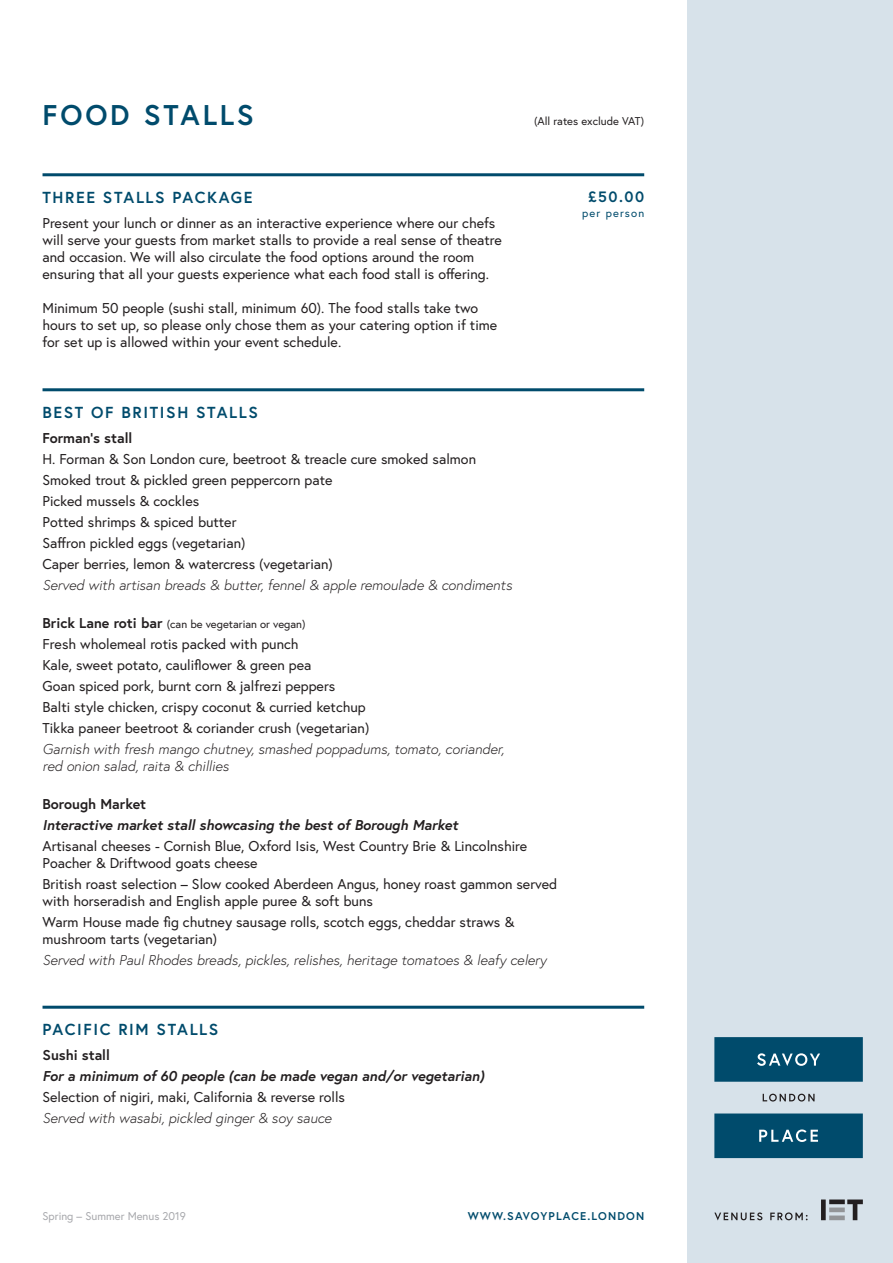
<style>
.page{position:relative;width:893px;height:1263px;background:#fff}
.page>*{position:absolute;margin:0;border:0;box-sizing:border-box;transform-origin:0 0}
.t1{font:700 28.5px "Europa";letter-spacing:.1em;color:#004b6c}
.t2{font:700 15.9px "Europa";letter-spacing:.1em;color:#004b6c}
.t3{font:700 15px "Europa";color:#004b6c}
.t4{font:14.25px/17px "Europa";color:#231f20}
.t5{font:italic 300 14.25px "Europa";color:#231f20}
.t6{font:italic 700 14.25px "Europa";color:#231f20}
.t7{font:700 14.25px "Europa";color:#231f20}
.t8{font:11.25px "Europa";color:#231f20}
.t9{font:11.25px "Europa";color:#a8a9ad}
.t10{font:700 11.25px "Europa";letter-spacing:.1em;color:#004b6c}
.t11{font:11.25px "Europa";letter-spacing:.1em;color:#004b6c}
.s1{font-weight:700;font-size:14.25px}
</style>
<div class="page">
<div style="left:687px;top:0;width:206px;height:1263px;background:#d7e2ea"></div>
<hr style="left:43px;top:173px;width:601px;height:3px;background:#004b6c">
<hr style="left:43px;top:388px;width:601px;height:3px;background:#004b6c">
<svg style="left:821px;top:1199px;width:42px;height:21px"></svg>
<svg style="left:714px;top:1212px;width:48px;height:8px"></svg>
<svg style="left:770px;top:1212px;width:38px;height:8px"></svg>
<svg style="left:714px;top:1037px;width:149px;height:121px"></svg>
<hr style="left:43px;top:1006px;width:601px;height:3px;background:#004b6c">
<p class="t1" style="left:43px;top:95px;width:213px">FOOD STALLS</p>
<p class="t8" style="left:534px;top:114px;width:112px">(All rates exclude VAT)</p>
<p class="t2" style="left:43px;top:186px;width:212px">THREE STALLS PACKAGE</p>
<p class="t3" style="left:588px;top:187px;width:58px">£50.00</p>
<p class="t11" style="left:582px;top:206px;width:63px">per person</p>
<p class="t4" style="left:43px;top:214px;width:461px">Present your lunch or dinner as an interactive experience where our chefs will serve your guests from market stalls to provide a real sense of theatre and occasion. We will also circulate the food options around the room ensuring that all your guests experience what each food stall is offering.</p>
<p class="t4" style="left:43px;top:299px;width:456px">Minimum 50 people (sushi stall, minimum 60). The food stalls take two hours to set up, so please only chose them as your catering option if time for set up is allowed within your event schedule.</p>
<p class="t2" style="left:43px;top:401px;width:217px">BEST OF BRITISH STALLS</p>
<p class="t7" style="left:43px;top:428px;width:91px">Forman’s stall</p>
<p class="t4" style="left:43px;top:450px;width:435px">H. Forman &amp; Son London cure, beetroot &amp; treacle cure smoked salmon</p>
<p class="t4" style="left:43px;top:471px;width:292px">Smoked trout &amp; pickled green peppercorn pate</p>
<p class="t4" style="left:43px;top:492px;width:158px">Picked mussels &amp; cockles</p>
<p class="t4" style="left:43px;top:513px;width:196px">Potted shrimps &amp; spiced butter</p>
<p class="t4" style="left:43px;top:534px;width:205px">Saffron pickled eggs (vegetarian)</p>
<p class="t4" style="left:43px;top:555px;width:292px">Caper berries, lemon &amp; watercress (vegetarian)</p>
<p class="t5" style="left:43px;top:576px;width:471px">Served with artisan breads &amp; butter, fennel &amp; apple remoulade &amp; condiments</p>
<p class="t8" style="left:43px;top:617px;width:265px"><span class="s1">Brick Lane roti bar</span> (can be vegetarian or vegan)</p>
<p class="t4" style="left:43px;top:635px;width:258px">Fresh wholemeal rotis packed with punch</p>
<p class="t4" style="left:43px;top:656px;width:270px">Kale, sweet potato, cauliflower &amp; green pea</p>
<p class="t4" style="left:43px;top:677px;width:294px">Goan spiced pork, burnt corn &amp; jalfrezi peppers</p>
<p class="t4" style="left:43px;top:698px;width:325px">Balti style chicken, crispy coconut &amp; curried ketchup</p>
<p class="t4" style="left:43px;top:719px;width:328px">Tikka paneer beetroot &amp; coriander crush (vegetarian)</p>
<p class="t5" style="left:43px;top:740px;width:463px">Garnish with fresh mango chutney, smashed poppadums, tomato, coriander,</p>
<p class="t5" style="left:43px;top:757px;width:188px">red onion salad, raita &amp; chillies</p>
<p class="t7" style="left:43px;top:794px;width:105px">Borough Market</p>
<p class="t6" style="left:43px;top:815px;width:417px">Interactive market stall showcasing the best of Borough Market</p>
<p class="t4" style="left:43px;top:837px;width:486px">Artisanal cheeses - Cornish Blue, Oxford Isis, West Country Brie &amp; Lincolnshire<br>Poacher &amp; Driftwood goats cheese</p>
<p class="t4" style="left:43px;top:875px;width:516px">British roast selection – Slow cooked Aberdeen Angus, honey roast gammon served with horseradish and English apple puree &amp; soft buns</p>
<p class="t4" style="left:43px;top:913px;width:473px">Warm House made fig chutney sausage rolls, scotch eggs, cheddar straws &amp; mushroom tarts (vegetarian)</p>
<p class="t5" style="left:43px;top:951px;width:506px">Served with Paul Rhodes breads, pickles, relishes, heritage tomatoes &amp; leafy celery</p>
<p class="t2" style="left:43px;top:1019px;width:177px">PACIFIC RIM STALLS</p>
<p class="t7" style="left:43px;top:1046px;width:69px">Sushi stall</p>
<p class="t6" style="left:43px;top:1066px;width:443px">For a minimum of 60 people (can be made vegan and/or vegetarian)</p>
<p class="t4" style="left:43px;top:1089px;width:304px">Selection of nigiri, maki, California &amp; reverse rolls</p>
<p class="t5" style="left:43px;top:1109px;width:291px">Served with wasabi, pickled ginger &amp; soy sauce</p>
<p class="t9" style="left:43px;top:1209px;width:145px">Spring – Summer Menus 2019</p>
<p class="t10" style="left:468px;top:1209px;width:178px">WWW.SAVOYPLACE.LONDON</p>
</div>
